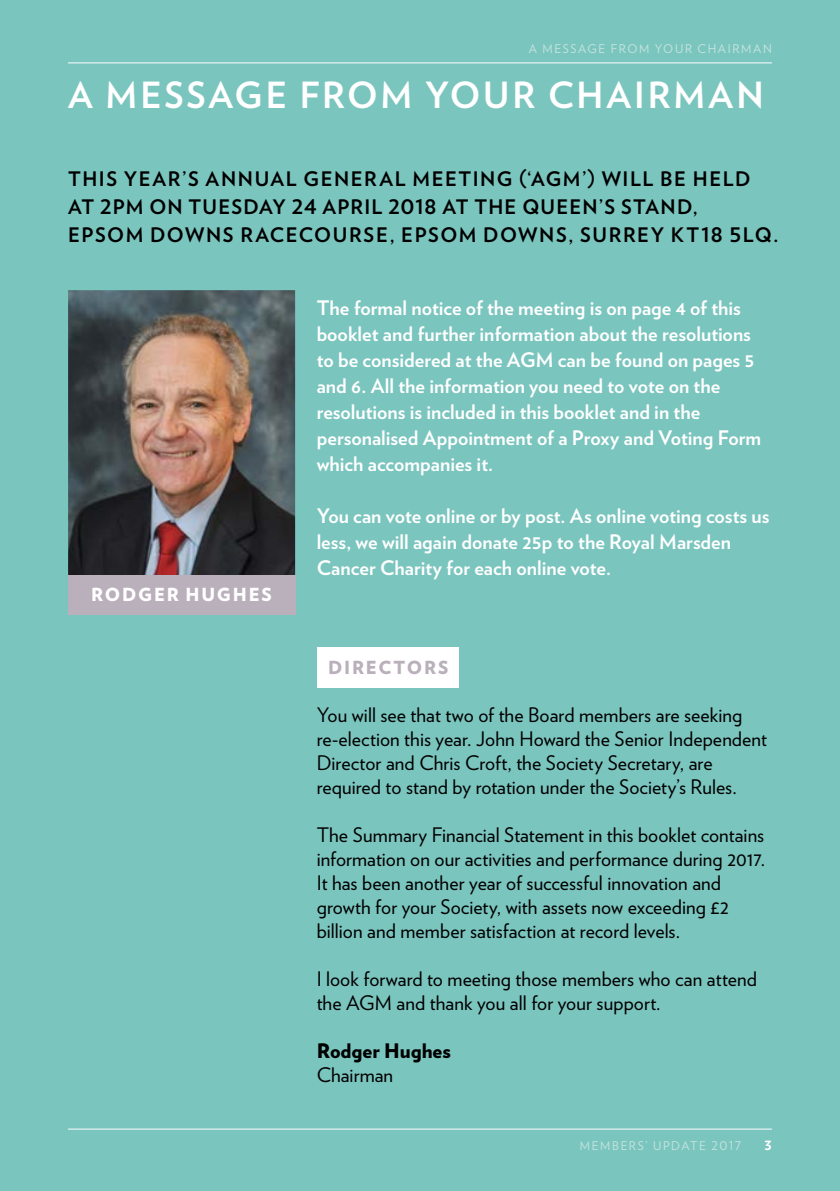
<style>
.page{position:relative;width:840px;height:1191px;background:#fff}
.page>*{position:absolute;margin:0;border:0;box-sizing:border-box;transform-origin:0 0}
.t1{font:700 36px "Verlag";letter-spacing:.075em;color:#fff}
.t2{font:20px/24px "Verlag";color:#000}
.t3{font:700 20px/26px "Verlag";color:#fff}
.t4{font:700 20px/28px "Verlag";letter-spacing:.075em;color:#000}
.t5{font:900 20px "Verlag";color:#000}
.t6{font:900 18px "Verlag";letter-spacing:.1em;color:#fff}
.t7{font:900 18px "Verlag";letter-spacing:.095em;color:#bab0bb}
.t8{font:700 16px "Verlag";color:#fff}
.t9{font:12px "Verlag";letter-spacing:.13em;color:#c5e3e0}
</style>
<div class="page">
<div style="left:0;top:0;width:839px;height:1191px;background:#7bc5bf"></div>
<hr style="left:68px;top:62px;width:703px;height:1px;background:#fff">
<hr style="left:68px;top:1128px;width:703px;height:1px;background:#fff">
<img style="left:68px;top:290px;width:227px;height:285px">
<div style="left:68px;top:575px;width:227px;height:40px;background:#bab0bb"></div>
<div style="left:316px;top:647px;width:142px;height:41px;background:#fff"></div>
<p class="t9" style="left:528px;top:40px;width:244px">A MESSAGE FROM YOUR CHAIRMAN</p>
<h1 class="t1" style="left:68px;top:67px;width:696px">A MESSAGE FROM YOUR CHAIRMAN</h1>
<p class="t4" style="left:68px;top:164px;width:711px">THIS YEAR’S ANNUAL GENERAL MEETING (‘AGM’) WILL BE HELD<br>AT 2PM ON TUESDAY 24 APRIL 2018 AT THE QUEEN’S STAND,<br>EPSOM DOWNS RACECOURSE, EPSOM DOWNS, SURREY KT18 5LQ.</p>
<p class="t6" style="left:91px;top:580px;width:182px">RODGER HUGHES</p>
<p class="t3" style="left:316px;top:293px;width:446px">The formal notice of the meeting is on page 4 of this booklet and further information about the resolutions to be considered at the AGM can be found on pages 5 and 6. All the information you need to vote on the resolutions is included in this booklet and in the personalised Appointment of a Proxy and Voting Form which accompanies it.</p>
<p class="t3" style="left:316px;top:501px;width:454px">You can vote online or by post. As online voting costs us less, we will again donate 25p to the Royal Marsden<br>Cancer Charity for each online vote.</p>
<p class="t7" style="left:328px;top:653px;width:122px">DIRECTORS</p>
<p class="t2" style="left:316px;top:702px;width:451px">You will see that two of the Board members are seeking re-election this year. John Howard the Senior Independent Director and Chris Croft, the Society Secretary, are required to stand by rotation under the Society’s Rules.</p>
<p class="t2" style="left:316px;top:822px;width:449px">The Summary Financial Statement in this booklet contains information on our activities and performance during 2017.<br>It has been another year of successful innovation and growth for your Society, with assets now exceeding £2 billion and member satisfaction at record levels.</p>
<p class="t2" style="left:316px;top:966px;width:441px">I look forward to meeting those members who can attend the AGM and thank you all for your support.</p>
<p class="t5" style="left:316px;top:1034px;width:135px">Rodger Hughes</p>
<p class="t2" style="left:316px;top:1062px;width:78px">Chairman</p>
<p class="t9" style="left:579px;top:1136px;width:163px">MEMBERS’ UPDATE 2017</p>
<p class="t8" style="left:764px;top:1131px;width:9px">3</p>
</div>
